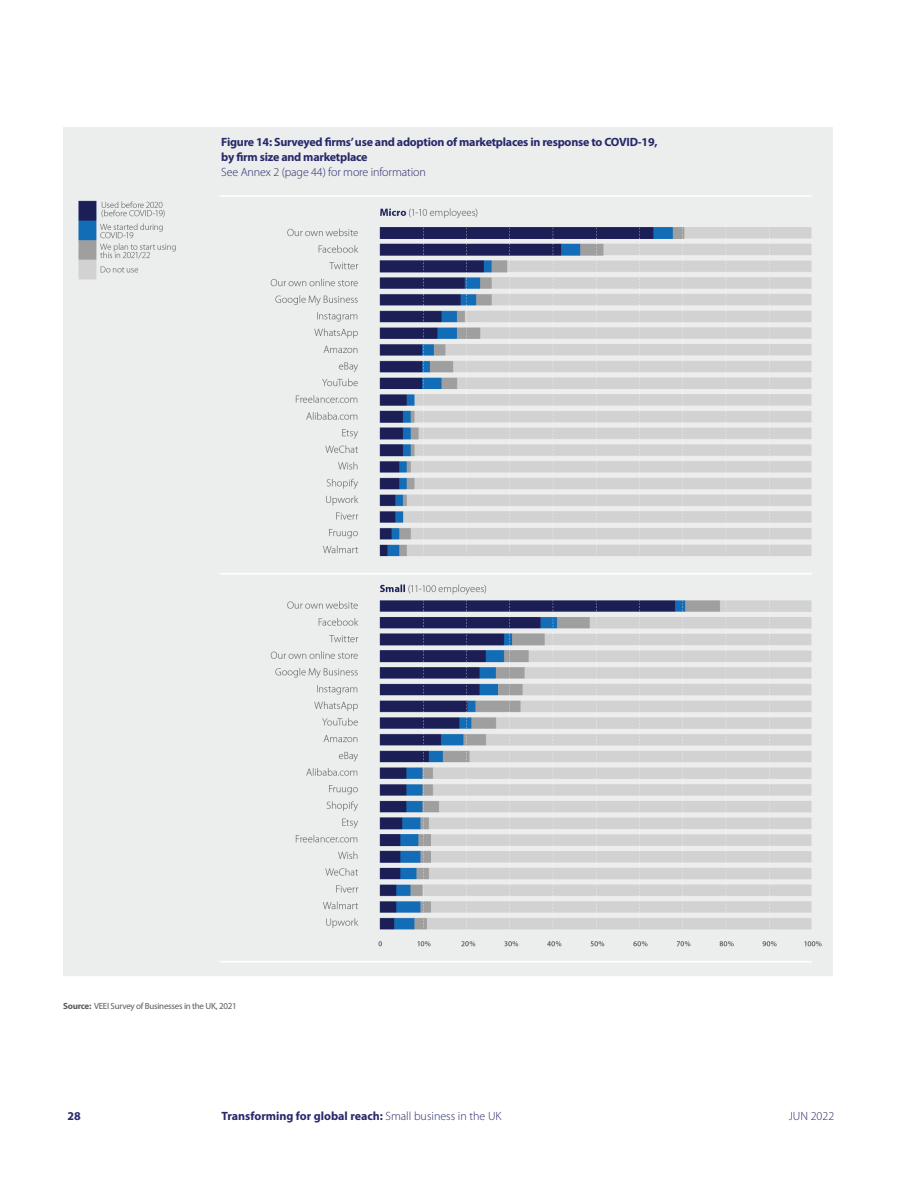
<style>
.page{position:relative;width:918px;height:1188px;background:#fff}
.page>*{position:absolute;margin:0;border:0;box-sizing:border-box;transform-origin:0 0}
.t1{font:700 12px/15px "Myriad Pro";letter-spacing:-.02em;color:#28296b}
.t2{font:700 12px "Myriad Pro";color:#28296b}
.t3{font:300 12px "Myriad Pro";color:#28296b}
.t4{font:9px "Myriad Pro";letter-spacing:-.03em;color:#5c5c5c}
.s1{font-weight:300}
.s2{font-weight:700}
</style>
<div class="page">
<img style="left:64px;top:128px;width:769px;height:848px">
<p class="t1" style="left:221px;top:134px;width:438px">Figure 14: Surveyed firms’ use and adoption of marketplaces in response to COVID-19, by firm size and marketplace<br><span class="s1">See Annex 2 (page 44) for more information</span></p>
<p class="t4" style="left:63px;top:1001px;width:175px"><span class="s2">Source:</span> VEEI Survey of Businesses in the UK, 2021</p>
<p class="t1" style="left:68px;top:1108px;width:15px">28</p>
<p class="t2" style="left:222px;top:1108px;width:281px">Transforming for global reach: <span class="s1">Small business in the UK</span></p>
<p class="t3" style="left:789px;top:1109px;width:47px">JUN 2022</p>
</div>
